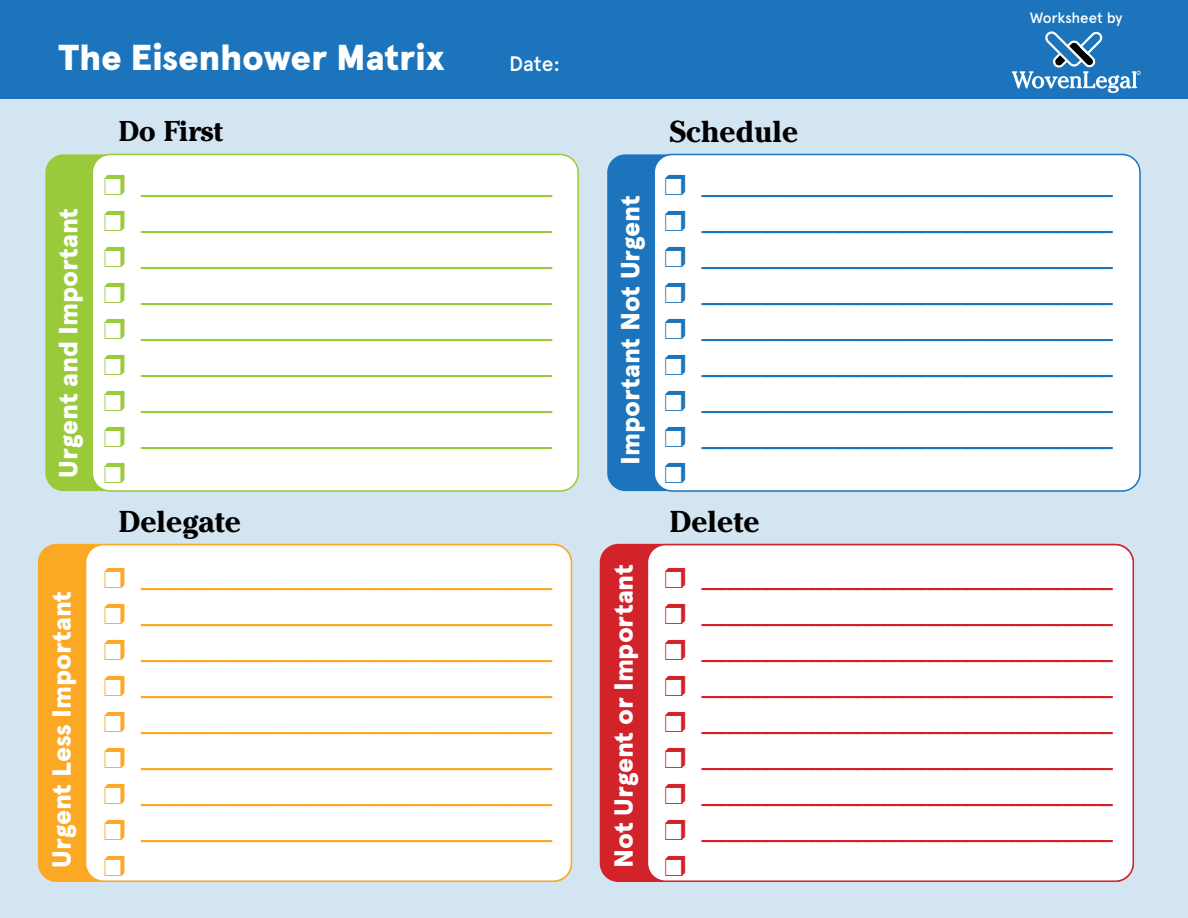
<style>
.page{position:relative;width:1188px;height:918px;background:#fff}
.page>*{position:absolute;margin:0;border:0;box-sizing:border-box;transform-origin:0 0}
.t1{font:900 36px "Apercu";letter-spacing:-.005em;color:#fff}
.t2{font:700 30px "Cheltenham Std";color:#000}
.t3{font:28.5px "Apercu";color:#99ca3b}
.t4{font:28.5px "Apercu";color:#1c75ba}
.t5{font:28.5px "Apercu";color:#fba824}
.t6{font:28.5px "Apercu";color:#d2232a}
.t7{font:700 28.5px "Cheltenham Std";color:#000}
.t8{font:900 26.25px "Apercu";letter-spacing:-.005em;color:#fff}
.t9{font:500 21px "Apercu";color:#fff}
.t10{font:500 15px "Apercu";letter-spacing:-.015em;color:#fff}
</style>
<div class="page">
<div style="left:0;top:98px;width:1188px;height:820px;background:#d4e5f2"></div>
<div style="left:45px;top:154px;width:533px;height:337px;background:#99ca3b;border-radius:18px"></div>
<div style="left:92px;top:154px;width:486px;height:337px;background:#fff;border-radius:18px"></div>
<div style="left:92px;top:154px;width:487px;height:338px;border:2px solid #99ca3b;border-radius:18px"></div>
<div style="left:0;top:0;width:1188px;height:98px;background:#1c75bc"></div>
<div style="left:39px;top:545px;width:532px;height:336px;background:#fba824;border-radius:18px"></div>
<div style="left:86px;top:545px;width:485px;height:336px;background:#fff;border-radius:18px"></div>
<div style="left:85px;top:544px;width:487px;height:338px;border:2px solid #fba824;border-radius:18px"></div>
<div style="left:607px;top:154px;width:533px;height:337px;background:#1c75bc;border-radius:18px"></div>
<div style="left:654px;top:154px;width:486px;height:337px;background:#fff;border-radius:18px"></div>
<div style="left:653px;top:154px;width:488px;height:338px;border:2px solid #1c75bc;border-radius:18px"></div>
<div style="left:600px;top:545px;width:533px;height:336px;background:#d2232a;border-radius:18px"></div>
<div style="left:647px;top:545px;width:486px;height:336px;background:#fff;border-radius:18px"></div>
<div style="left:647px;top:544px;width:487px;height:338px;border:2px solid #d2232a;border-radius:18px"></div>
<svg style="left:1012px;top:31px;width:129px;height:62px"></svg>
<p class="t1" style="left:58px;top:36px;width:388px">The Eisenhower Matrix</p>
<p class="t7" style="left:119px;top:114px;width:106px">Do First</p>
<p class="t9" style="left:509px;top:51px;width:52px">Date:</p>
<p class="t8" style="left:53px;top:478px;width:272px;rotate:-90deg">Urgent and Important</p>
<p class="t3" style="left:104px;top:168px;width:451px">❒ _____________________________________________</p>
<p class="t3" style="left:104px;top:204px;width:451px">❒ _____________________________________________</p>
<p class="t3" style="left:104px;top:240px;width:451px">❒ _____________________________________________</p>
<p class="t3" style="left:104px;top:276px;width:451px">❒ _____________________________________________</p>
<p class="t3" style="left:104px;top:312px;width:451px">❒ _____________________________________________</p>
<p class="t3" style="left:104px;top:348px;width:451px">❒ _____________________________________________</p>
<p class="t3" style="left:104px;top:384px;width:451px">❒ _____________________________________________</p>
<p class="t3" style="left:104px;top:420px;width:451px">❒ _____________________________________________</p>
<p class="t10" style="left:1030px;top:9px;width:94px">Worksheet by</p>
<p class="t8" style="left:614px;top:465px;width:271px;rotate:-90deg">Important Not Urgent</p>
<p class="t2" style="left:670px;top:114px;width:130px">Schedule</p>
<p class="t4" style="left:665px;top:168px;width:451px">❒ _____________________________________________</p>
<p class="t4" style="left:665px;top:204px;width:451px">❒ _____________________________________________</p>
<p class="t4" style="left:665px;top:240px;width:451px">❒ _____________________________________________</p>
<p class="t4" style="left:665px;top:276px;width:451px">❒ _____________________________________________</p>
<p class="t4" style="left:665px;top:312px;width:451px">❒ _____________________________________________</p>
<p class="t4" style="left:665px;top:348px;width:451px">❒ _____________________________________________</p>
<p class="t4" style="left:665px;top:384px;width:451px">❒ _____________________________________________</p>
<p class="t4" style="left:665px;top:420px;width:451px">❒ _____________________________________________</p>
<p class="t8" style="left:46px;top:868px;width:279px;rotate:-90deg">Urgent Less Important</p>
<p class="t2" style="left:119px;top:504px;width:124px">Delegate</p>
<p class="t2" style="left:670px;top:504px;width:91px">Delete</p>
<p class="t5" style="left:104px;top:561px;width:451px">❒ _____________________________________________</p>
<p class="t5" style="left:104px;top:597px;width:451px">❒ _____________________________________________</p>
<p class="t5" style="left:104px;top:633px;width:451px">❒ _____________________________________________</p>
<p class="t5" style="left:104px;top:669px;width:451px">❒ _____________________________________________</p>
<p class="t5" style="left:104px;top:705px;width:451px">❒ _____________________________________________</p>
<p class="t5" style="left:104px;top:741px;width:451px">❒ _____________________________________________</p>
<p class="t5" style="left:104px;top:777px;width:451px">❒ _____________________________________________</p>
<p class="t5" style="left:104px;top:813px;width:451px">❒ _____________________________________________</p>
<p class="t8" style="left:608px;top:868px;width:305px;rotate:-90deg">Not Urgent or Important</p>
<p class="t6" style="left:665px;top:561px;width:451px">❒ _____________________________________________</p>
<p class="t6" style="left:665px;top:597px;width:451px">❒ _____________________________________________</p>
<p class="t6" style="left:665px;top:633px;width:451px">❒ _____________________________________________</p>
<p class="t6" style="left:665px;top:669px;width:451px">❒ _____________________________________________</p>
<p class="t6" style="left:665px;top:705px;width:451px">❒ _____________________________________________</p>
<p class="t6" style="left:665px;top:741px;width:451px">❒ _____________________________________________</p>
<p class="t6" style="left:665px;top:777px;width:451px">❒ _____________________________________________</p>
<p class="t6" style="left:665px;top:813px;width:451px">❒ _____________________________________________</p>
</div>
